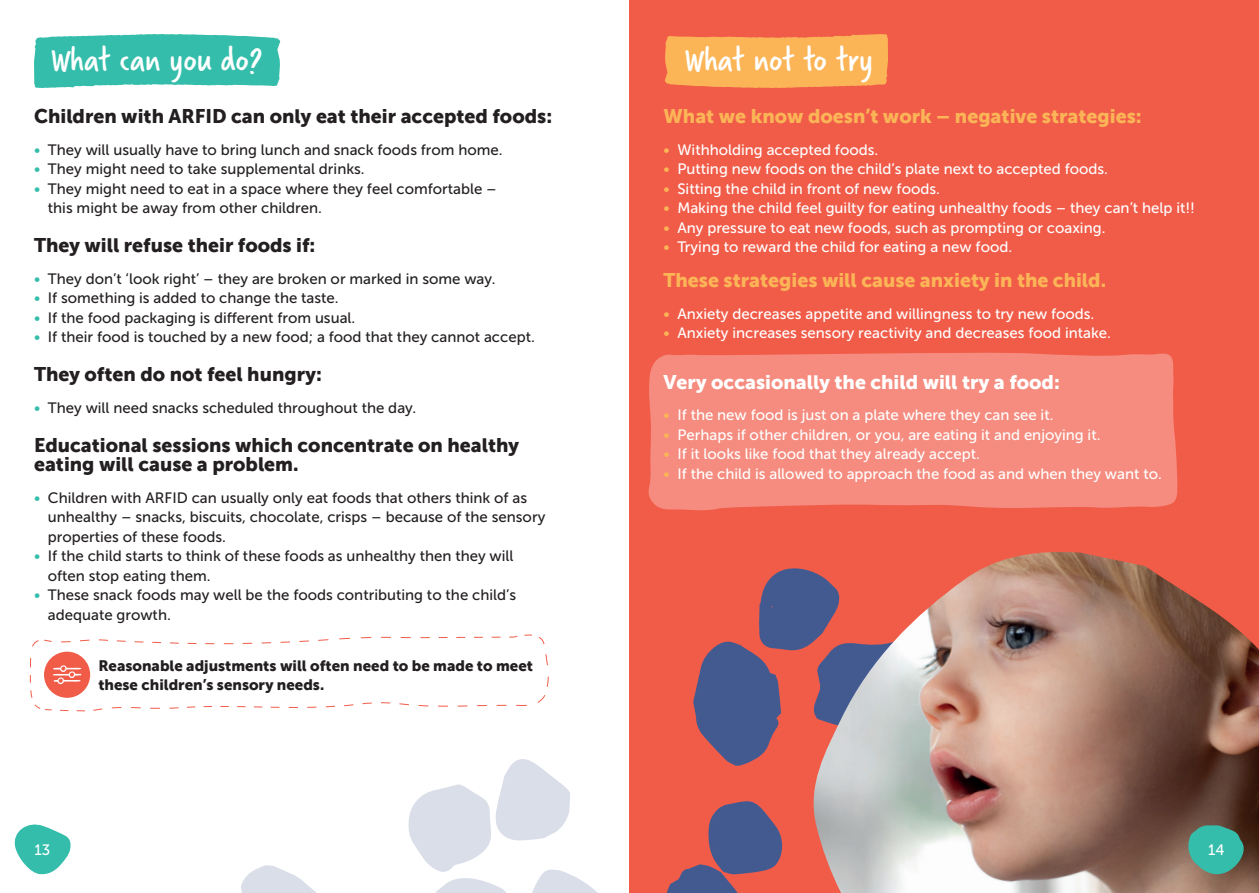
<style>
.page{position:relative;width:1259px;height:893px;background:#fff}
.page>*{position:absolute;margin:0;border:0;box-sizing:border-box;transform-origin:0 0}
.t1{font:36.6px "Verveine";color:#fff}
.t2{font:19.5px/19.5px "Museo Sans 900";color:#231f20}
.t3{font:19.5px "Museo Sans 900";color:#fbb557}
.t4{font:19.5px "Museo Sans 900";color:#fff}
.t5{font:15px/19.5px "Museo Sans 500";color:#231f20}
.t6{font:15px "Museo Sans 500";color:#fff}
.t7{font:15px/19.5px "Museo Sans 900";color:#231f20}
.s1{color:#33bdaa}
.s2{color:#fbb557}
</style>
<div class="page">
<svg style="left:14px;top:824px;width:57px;height:51px"></svg>
<svg style="left:34px;top:34px;width:246px;height:54px;background:#43c2b0"></svg>
<svg style="left:241px;top:865px;width:76px;height:28px"></svg>
<svg style="left:408px;top:759px;width:190px;height:134px"></svg>
<svg style="left:30px;top:634px;width:519px;height:77px"></svg>
<div style="left:629px;top:0;width:630px;height:893px;background:#f15c49"></div>
<div style="left:648px;top:352px;width:529px;height:159px;background:#f58c7f"></div>
<svg style="left:666px;top:568px;width:140px;height:325px"></svg>
<img style="left:806px;top:552px;width:453px;height:341px">
<svg style="left:1187px;top:824px;width:57px;height:50px;background:#44a18e"></svg>
<svg style="left:665px;top:34px;width:223px;height:54px;background:#faad55"></svg>
<p class="t1" style="left:51px;top:34px;width:213px">What can you do?</p>
<p class="t1" style="left:684px;top:34px;width:190px">What not to try</p>
<p class="t2" style="left:34px;top:106px;width:520px">Children with ARFID can only eat their accepted foods:</p>
<p class="t5" style="left:34px;top:140px;width:470px"><span class="s1">•</span> They will usually have to bring lunch and snack foods from home.</p>
<p class="t5" style="left:34px;top:159px;width:332px"><span class="s1">•</span> They might need to take supplemental drinks.</p>
<p class="t5" style="left:48px;top:179px;width:450px;text-indent:-14px"><span class="s1">•</span> They might need to eat in a space where they feel comfortable – this might be away from other children.</p>
<p class="t2" style="left:34px;top:235px;width:283px">They will refuse their foods if:</p>
<p class="t5" style="left:34px;top:269px;width:463px"><span class="s1">•</span> They don’t ‘look right’ – they are broken or marked in some way.</p>
<p class="t5" style="left:34px;top:288px;width:306px"><span class="s1">•</span> If something is added to change the taste.</p>
<p class="t5" style="left:34px;top:308px;width:323px"><span class="s1">•</span> If the food packaging is different from usual.</p>
<p class="t5" style="left:34px;top:327px;width:502px"><span class="s1">•</span> If their food is touched by a new food; a food that they cannot accept.</p>
<p class="t2" style="left:34px;top:364px;width:289px">They often do not feel hungry:</p>
<p class="t5" style="left:34px;top:398px;width:384px"><span class="s1">•</span> They will need snacks scheduled throughout the day.</p>
<p class="t2" style="left:34px;top:435px;width:487px">Educational sessions which concentrate on healthy eating will cause a problem.</p>
<p class="t5" style="left:48px;top:488px;width:499px;text-indent:-14px"><span class="s1">•</span> Children with ARFID can usually only eat foods that others think of as unhealthy – snacks, biscuits, chocolate, crisps – because of the sensory properties of these foods.</p>
<p class="t5" style="left:48px;top:546px;width:467px;text-indent:-14px"><span class="s1">•</span> If the child starts to think of these foods as unhealthy then they will often stop eating them.</p>
<p class="t5" style="left:48px;top:585px;width:470px;text-indent:-14px"><span class="s1">•</span> These snack foods may well be the foods contributing to the child’s adequate growth.</p>
<p class="t7" style="left:98px;top:655px;width:436px">Reasonable adjustments will often need to be made to meet these children’s sensory needs.</p>
<p class="t3" style="left:663px;top:105px;width:480px">What we know doesn’t work – negative strategies:</p>
<p class="t6" style="left:663px;top:141px;width:216px"><span class="s2">•</span> Withholding accepted foods.</p>
<p class="t6" style="left:663px;top:161px;width:446px"><span class="s2">•</span> Putting new foods on the child’s plate next to accepted foods.</p>
<p class="t6" style="left:663px;top:180px;width:278px"><span class="s2">•</span> Sitting the child in front of new foods.</p>
<p class="t6" style="left:663px;top:200px;width:533px"><span class="s2">•</span> Making the child feel guilty for eating unhealthy foods – they can’t help it!!</p>
<p class="t6" style="left:663px;top:219px;width:443px"><span class="s2">•</span> Any pressure to eat new foods, such as prompting or coaxing.</p>
<p class="t6" style="left:663px;top:239px;width:350px"><span class="s2">•</span> Trying to reward the child for eating a new food.</p>
<p class="t3" style="left:663px;top:270px;width:444px">These strategies will cause anxiety in the child.</p>
<p class="t6" style="left:663px;top:306px;width:432px"><span class="s2">•</span> Anxiety decreases appetite and willingness to try new foods.</p>
<p class="t6" style="left:663px;top:325px;width:449px"><span class="s2">•</span> Anxiety increases sensory reactivity and decreases food intake.</p>
<p class="t4" style="left:663px;top:371px;width:398px">Very occasionally the child will try a food:</p>
<p class="t6" style="left:663px;top:407px;width:391px"><span class="s2">•</span> If the new food is just on a plate where they can see it.</p>
<p class="t6" style="left:663px;top:426px;width:438px"><span class="s2">•</span> Perhaps if other children, or you, are eating it and enjoying it.</p>
<p class="t6" style="left:663px;top:446px;width:318px"><span class="s2">•</span> If it looks like food that they already accept.</p>
<p class="t6" style="left:663px;top:465px;width:500px"><span class="s2">•</span> If the child is allowed to approach the food as and when they want to.</p>
<p class="t6" style="left:34px;top:841px;width:17px">13</p>
<p class="t6" style="left:1208px;top:841px;width:18px">14</p>
</div>
